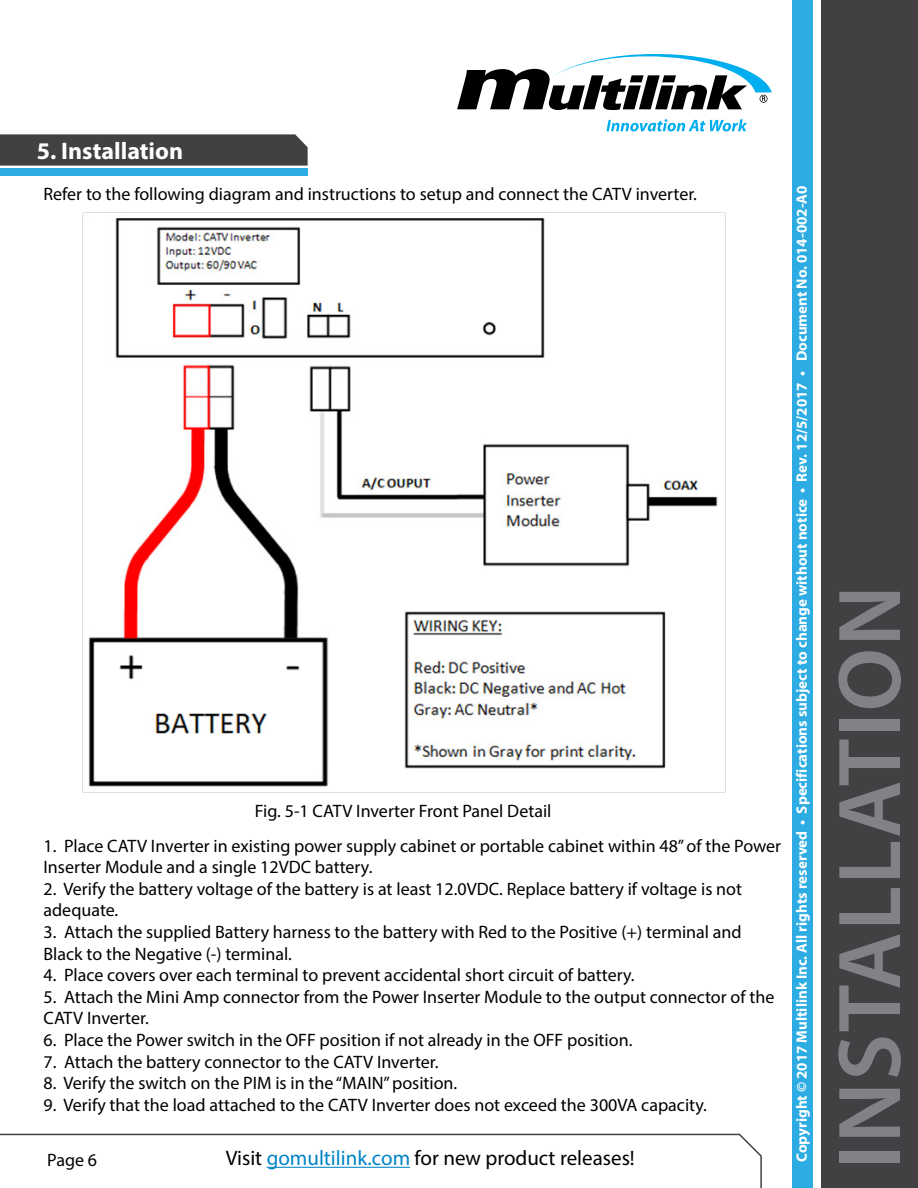
<style>
.page{position:relative;width:918px;height:1188px;background:#fff}
.page>*{position:absolute;margin:0;border:0;box-sizing:border-box;transform-origin:0 0}
.t1{font:600 90px "Myriad Pro";letter-spacing:.02em;color:#808285}
.t2{font:700 24px "Myriad Pro";color:#fff}
.t3{font:21px "Myriad Pro";color:#000}
.t4{font:18px/21.6px "Myriad Pro";color:#000}
.t5{font:700 15px "Myriad Pro";color:#fff}
.s1{color:#0084c6}
</style>
<div class="page">
<svg style="left:0;top:1133px;width:762px;height:55px"></svg>
<svg style="left:457px;top:54px;width:315px;height:56px"></svg>
<svg style="left:606px;top:119px;width:141px;height:12px"></svg>
<div style="left:821px;top:0;width:97px;height:1188px;background:#414042"></div>
<div style="left:792px;top:0;width:21px;height:1188px;background:#2cace2"></div>
<div style="left:0;top:169px;width:308px;height:7px;background:#2cace2"></div>
<svg style="left:0;top:134px;width:308px;height:32px;background:#474648"></svg>
<img style="left:82px;top:212px;width:643px;height:581px">
<h2 class="t2" style="left:37px;top:135px;width:148px">5. Installation</h2>
<p class="t4" style="left:44px;top:183px;width:655px">Refer to the following diagram and instructions to setup and connect the CATV inverter.</p>
<p class="t4" style="left:255px;top:800px;width:298px">Fig. 5-1 CATV Inverter Front Panel Detail</p>
<p class="t4" style="left:44px;top:834px;width:739px">1. Place CATV Inverter in existing power supply cabinet or portable cabinet within 48” of the Power<br>Inserter Module and a single 12VDC battery.</p>
<p class="t4" style="left:44px;top:878px;width:700px">2. Verify the battery voltage of the battery is at least 12.0VDC. Replace battery if voltage is not adequate.</p>
<p class="t4" style="left:44px;top:921px;width:700px">3. Attach the supplied Battery harness to the battery with Red to the Positive (+) terminal and<br>Black to the Negative (-) terminal.</p>
<p class="t4" style="left:44px;top:964px;width:593px">4. Place covers over each terminal to prevent accidental short circuit of battery.</p>
<p class="t4" style="left:44px;top:986px;width:732px">5. Attach the Mini Amp connector from the Power Inserter Module to the output connector of the<br>CATV Inverter.</p>
<p class="t4" style="left:44px;top:1029px;width:590px">6. Place the Power switch in the OFF position if not already in the OFF position.</p>
<p class="t4" style="left:44px;top:1050px;width:397px">7. Attach the battery connector to the CATV Inverter.</p>
<p class="t4" style="left:44px;top:1072px;width:415px">8. Verify the switch on the PIM is in the “MAIN” position.</p>
<p class="t4" style="left:44px;top:1094px;width:665px">9. Verify that the load attached to the CATV Inverter does not exceed the 300VA capacity.</p>
<p class="t4" style="left:47px;top:1149px;width:51px">Page 6</p>
<p class="t3" style="left:226px;top:1145px;width:411px">Visit <span class="s1">gomultilink.com</span> for new product releases!</p>
<p class="t5" style="left:792px;top:361px;width:177px;rotate:-90deg">Document No. 014-002-A0</p>
<p class="t5" style="left:792px;top:1162px;width:792px;rotate:-90deg">Copyright © 2017 Multilink Inc. All rights reserved • Specifications subject to change without notice • Rev. 12/5/2017 •</p>
<h1 class="t1" style="left:813px;top:1169px;width:585px;rotate:-90deg">INSTALLATION</h1>
</div>
